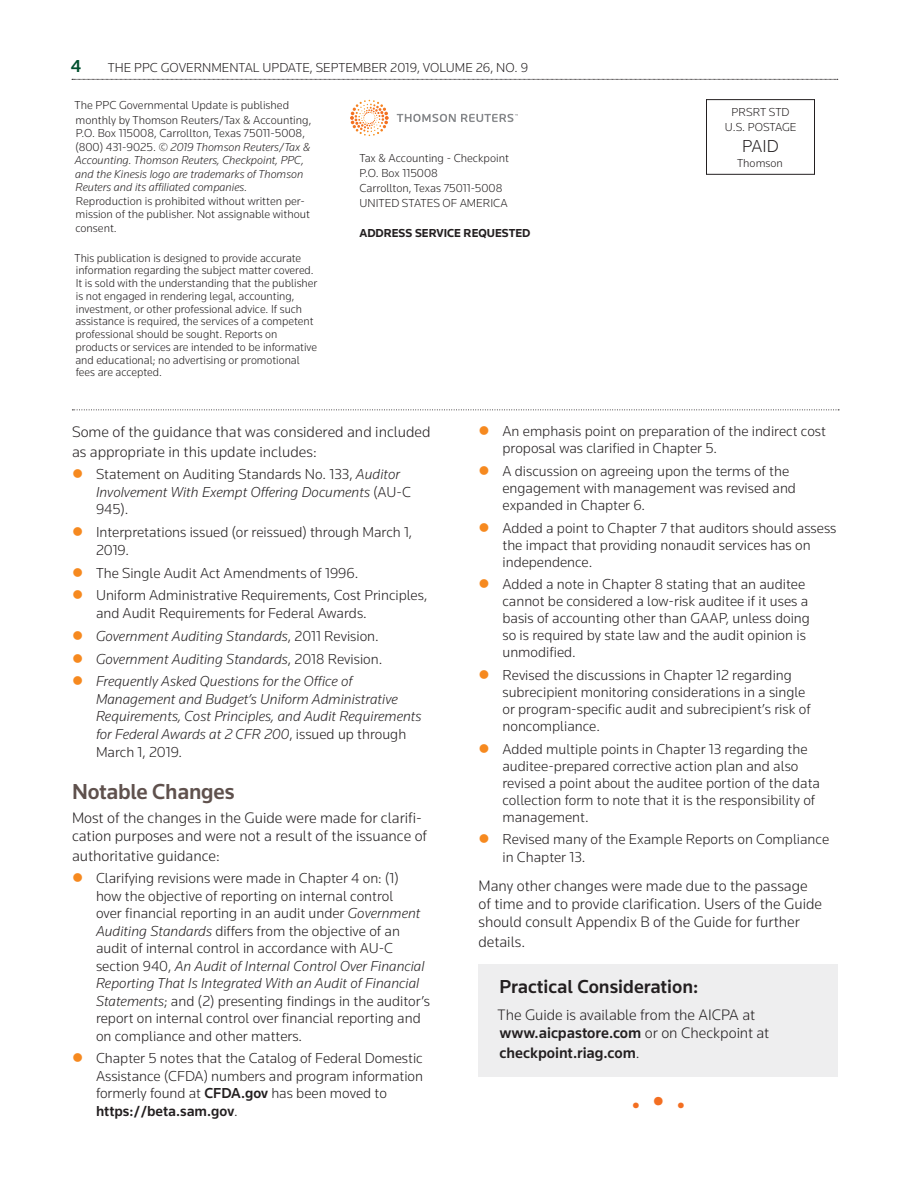
<style>
.page{position:relative;width:918px;height:1188px;background:#fff}
.page>*{position:absolute;margin:0;border:0;box-sizing:border-box;transform-origin:0 0}
.EndArticle{font:300 24px "Knowledge";color:#f36e21}
.TitleTopic{font:500 22.5px "Knowledge";letter-spacing:-.01em;color:#5f514d}
.PractConTitle{font:500 19.5px "Knowledge";color:#231f20}
.t1{font:300 18px "Knowledge";color:#231f20}
.t2{font:500 18px "Knowledge";color:#00502e}
.ParagraphText{font:300 15.75px/18px "Knowledge";color:#231f20}
.PractConText{font:300 15.75px/18px "Knowledge";letter-spacing:-.005em;color:#231f20}
.PractConText-2{font:500 15.75px "Knowledge";color:#231f20}
.t3{font:300 15px/17.1px "Knowledge";color:#231f20}
.t4{font:italic 300 15px/17.7px "Knowledge";color:#231f20}
.t5{font:300 13.5px "Knowledge";color:#231f20}
.t6{font:300 12px/12.8px "Knowledge";color:#231f20}
.t7{font:italic 300 12px/13.5px "Knowledge";color:#231f20}
.t8{font:700 12px "Knowledge";color:#231f20}
.s1{font-style:normal}
.s2{font-style:italic}
.s3{font-weight:500}
.s4{font-weight:300}
.s5{font-size:36px}
</style>
<div class="page">
<div style="left:706px;top:99px;width:109px;height:76px;border:1px solid #231f20"></div>
<svg style="left:72px;top:79px;width:766px;height:1px"></svg>
<svg style="left:397px;top:114px;width:121px;height:8px"></svg>
<svg style="left:350px;top:100px;width:39px;height:34px"></svg>
<svg style="left:72px;top:410px;width:767px;height:1px"></svg>
<div style="left:478px;top:965px;width:360px;height:112px;background:#eeeeef"></div>
<p class="t2" style="left:71px;top:55px;width:12px">4</p>
<p class="t5" style="left:108px;top:60px;width:422px">THE PPC GOVERNMENTAL UPDATE, SEPTEMBER 2019, VOLUME 26, NO. 9</p>
<p class="t6" style="left:75px;top:97px;width:238px;line-height:15px">The PPC Governmental Update is published monthly by Thomson Reuters/Tax &amp; Accounting,</p>
<p class="t7" style="left:75px;top:126px;width:237px"><span class="s1">P.O. Box 115008, Carrollton, Texas 75011-5008, (800) 431-9025.</span> © 2019 Thomson Reuters/Tax &amp; Accounting. Thomson Reuters, Checkpoint, PPC, and the Kinesis logo are trademarks of Thomson Reuters and its affiliated companies.</p>
<p class="t6" style="left:75px;top:194px;width:236px;line-height:13.5px">Reproduction is prohibited without written per&shy;mission of the publisher. Not assignable without consent.</p>
<p class="t6" style="left:75px;top:251px;width:244px">This publication is designed to provide accurate information regarding the subject matter covered.<br>It is sold with the understanding that the publisher is not engaged in rendering legal, accounting, investment, or other professional advice. If such assistance is required, the services of a competent professional should be sought. Reports on products or services are intended to be informative and educational; no advertising or promotional fees are accepted.</p>
<p class="t6" style="left:360px;top:150px;width:151px;line-height:15px">Tax &amp; Accounting - Checkpoint<br>P.O. Box 115008<br>Carrollton, Texas 75011-5008<br>UNITED STATES OF AMERICA</p>
<p class="t8" style="left:360px;top:225px;width:173px">ADDRESS SERVICE REQUESTED</p>
<p class="t6" style="left:725px;top:105px;width:73px;line-height:14.4px;text-align:center">PRSRT STD<br>U.S. POSTAGE</p>
<p class="t1" style="left:742px;top:135px;width:38px">PAID</p>
<p class="t6" style="left:737px;top:156px;width:47px">Thomson</p>
<p class="ParagraphText" style="left:72px;top:422px;width:360px;line-height:19.6px">Some of the guidance that was considered and included as appropriate in this update includes:</p>
<p class="t3" style="left:96px;top:465px;width:316px">Statement on Auditing Standards No. 133, <span class="s2">Auditor<br>Involvement With Exempt Offering Documents</span> (AU-C<br>945).</p>
<p class="t3" style="left:96px;top:523px;width:318px">Interpretations issued (or reissued) through March 1,<br>2019.</p>
<p class="t3" style="left:96px;top:564px;width:264px">The Single Audit Act Amendments of 1996.</p>
<p class="t3" style="left:96px;top:586px;width:333px">Uniform Administrative Requirements, Cost Principles, and Audit Requirements for Federal Awards.</p>
<p class="t4" style="left:96px;top:627px;width:284px">Government Auditing Standards<span class="s1">, 2011 Revision.</span></p>
<p class="t4" style="left:96px;top:650px;width:288px">Government Auditing Standards<span class="s1">, 2018 Revision.</span></p>
<p class="t4" style="left:96px;top:672px;width:327px">Frequently Asked Questions for the Office of Management and Budget’s Uniform Administrative Requirements, Cost Principles, and Audit Requirements for Federal Awards at 2 CFR 200<span class="s1">, issued up through March 1, 2019.</span></p>
<p class="TitleTopic" style="left:72px;top:777px;width:164px">Notable Changes</p>
<p class="ParagraphText" style="left:72px;top:808px;width:357px">Most of the changes in the Guide were made for clarifi&shy;cation purposes and were not a result of the issuance of</p>
<p class="ParagraphText" style="left:72px;top:846px;width:149px">authoritative guidance:</p>
<p class="t3" style="left:96px;top:870px;width:336px">Clarifying revisions were made in Chapter 4 on: (1)<br>how the objective of reporting on internal control<br>over financial reporting in an audit under <span class="s2">Government Auditing Standards</span> differs from the objective of an audit of internal control in accordance with AU-C section 940, <span class="s2">An Audit of Internal Control Over Financial Reporting That Is Integrated With an Audit of Financial Statements</span>; and (2) presenting findings in the auditor’s report on internal control over financial reporting and on compliance and other matters.</p>
<p class="t3" style="left:96px;top:1049px;width:329px;line-height:17.5px">Chapter 5 notes that the Catalog of Federal Domestic Assistance (CFDA) numbers and program information formerly found at <span class="s3">CFDA.gov</span> has been moved to <span class="s3">https://beta.sam.gov</span>.</p>
<p class="t3" style="left:502px;top:423px;width:325px">An emphasis point on preparation of the indirect cost proposal was clarified in Chapter 5.</p>
<p class="t3" style="left:502px;top:462px;width:295px">A discussion on agreeing upon the terms of the engagement with management was revised and expanded in Chapter 6.</p>
<p class="t3" style="left:502px;top:519px;width:336px">Added a point to Chapter 7 that auditors should assess the impact that providing nonaudit services has on independence.</p>
<p class="t3" style="left:502px;top:575px;width:309px">Added a note in Chapter 8 stating that an auditee cannot be considered a low-risk auditee if it uses a basis of accounting other than GAAP, unless doing so is required by state law and the audit opinion is unmodified.</p>
<p class="t3" style="left:502px;top:666px;width:310px">Revised the discussions in Chapter 12 regarding subrecipient monitoring considerations in a single or program-specific audit and subrecipient’s risk of noncompliance.</p>
<p class="t3" style="left:502px;top:740px;width:319px">Added multiple points in Chapter 13 regarding the auditee-prepared corrective action plan and also revised a point about the auditee portion of the data collection form to note that it is the responsibility of management.</p>
<p class="t3" style="left:502px;top:830px;width:328px">Revised many of the Example Reports on Compliance in Chapter 13.</p>
<p class="ParagraphText" style="left:478px;top:877px;width:345px">Many other changes were made due to the passage of time and to provide clarification. Users of the Guide should consult Appendix B of the Guide for further</p>
<p class="ParagraphText" style="left:479px;top:932px;width:48px">details.</p>
<p class="PractConTitle" style="left:499px;top:975px;width:201px">Practical Consideration:</p>
<p class="PractConText" style="left:498px;top:1006px;width:273px">The Guide is available from the AICPA at <span class="s3">www.aicpastore.com</span> or on Checkpoint at</p>
<p class="PractConText-2" style="left:499px;top:1043px;width:142px">checkpoint.riag.com<span class="s4">.</span></p>
<p class="EndArticle" style="left:632px;top:1091px;width:55px">•<span class="s5">•</span>•</p>
</div>
